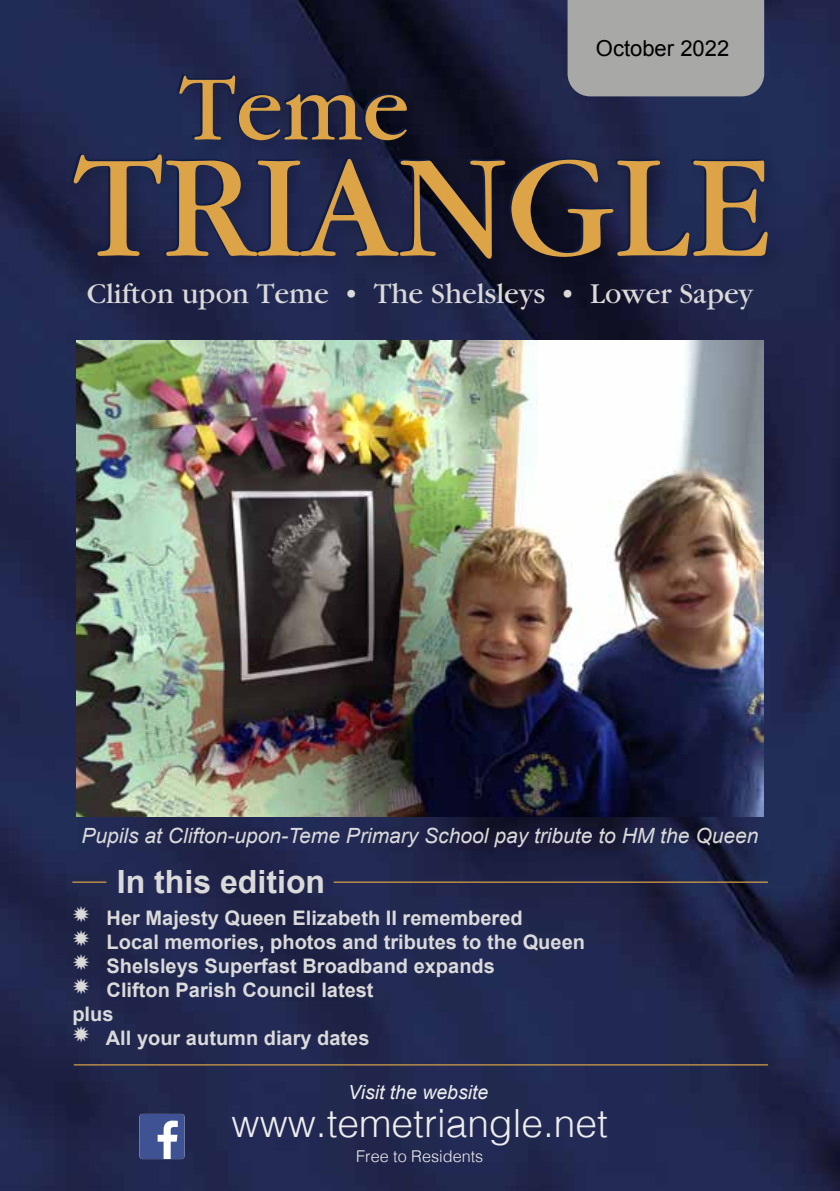
<style>
.page{position:relative;width:840px;height:1191px;background:#fff}
.page>*{position:absolute;margin:0;border:0;box-sizing:border-box;transform-origin:0 0}
.t1{font:152px "Garamond";color:#dda447}
.t2{font:96px "Garamond";color:#dda447}
.t3{font:300 38.8px "Helvetica";color:#ededed}
.t4{font:700 32px "Arial";color:#dadada}
.t5{font:30px "Garamond";color:#dadada}
.t6{font:22px "Arial";color:#000}
.t7{font:italic 21px "Arial";color:#dadada}
.t8{font:700 20px "Arial";color:#dadada}
.t9{font:italic 19.4px "Arial";color:#ededed}
.t10{font:300 16.2px "Helvetica";color:#ededed}
</style>
<div class="page">
<img style="left:0;top:0;width:839px;height:1191px">
<div style="left:67px;top:70px;width:719px;height:207px;background:#000;opacity:.2"></div>
<div style="left:567px;top:0;width:196px;height:96px;background:#a8a8a7"></div>
<hr style="left:74px;top:1064px;width:693px;height:1px;background:#dda447">
<hr style="left:333px;top:881px;width:434px;height:1px;background:#dda447">
<svg style="left:139px;top:1113px;width:45px;height:46px"></svg>
<hr style="left:72px;top:881px;width:34px;height:1px;background:#dda447">
<img style="left:77px;top:340px;width:685px;height:476px">
<svg style="left:73px;top:906px;width:16px;height:16px"></svg>
<svg style="left:73px;top:930px;width:16px;height:16px"></svg>
<svg style="left:73px;top:954px;width:16px;height:16px"></svg>
<svg style="left:73px;top:978px;width:16px;height:16px"></svg>
<svg style="left:73px;top:1026px;width:16px;height:16px"></svg>
<p class="t6" style="left:595px;top:34px;width:135px">October 2022</p>
<h2 class="t2" style="left:179px;top:59px;width:232px">Teme</h2>
<h1 class="t1" style="left:74px;top:128px;width:696px">TRIANGLE</h1>
<h3 class="t5" style="left:87px;top:278px;width:667px">Clifton upon Teme • The Shelsleys • Lower Sapey</h3>
<p class="t7" style="left:81px;top:822px;width:678px">Pupils at Clifton-upon-Teme Primary School pay tribute to HM the Queen</p>
<h3 class="t4" style="left:117px;top:861px;width:210px">In this edition</h3>
<p class="t8" style="left:107px;top:905px;width:417px">Her Majesty Queen Elizabeth II remembered</p>
<p class="t8" style="left:107px;top:929px;width:479px">Local memories, photos and tributes to the Queen</p>
<p class="t8" style="left:107px;top:953px;width:389px">Shelsleys Superfast Broadband expands</p>
<p class="t8" style="left:107px;top:977px;width:268px">Clifton Parish Council latest</p>
<p class="t8" style="left:72px;top:1001px;width:43px">plus</p>
<p class="t8" style="left:106px;top:1025px;width:265px">All your autumn diary dates</p>
<p class="t9" style="left:348px;top:1079px;width:142px">Visit the website</p>
<h3 class="t3" style="left:231px;top:1090px;width:377px">www.temetriangle.net</h3>
<p class="t10" style="left:356px;top:1142px;width:128px">Free to Residents</p>
</div>
